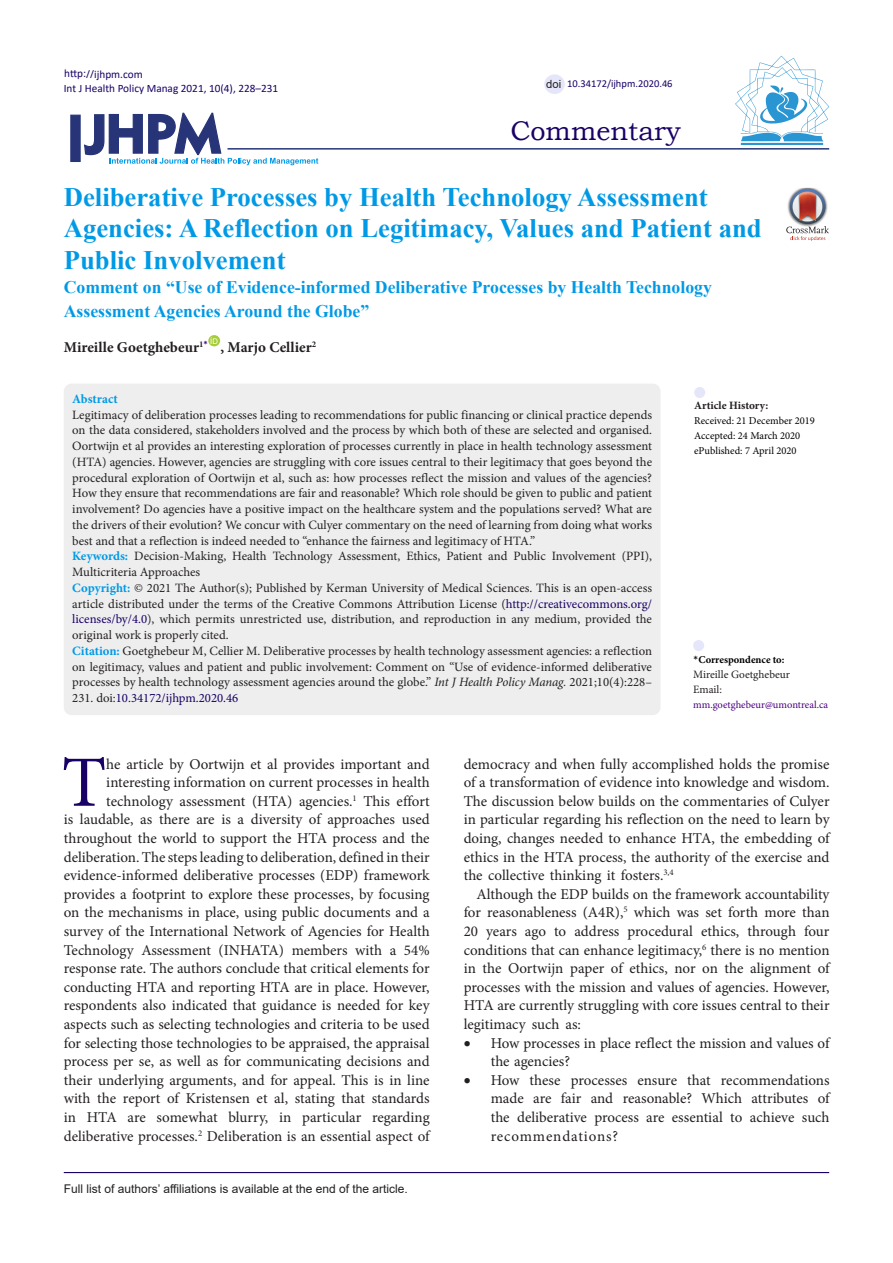
<style>
.page{position:relative;width:893px;height:1263px;background:#fff}
.page>*{position:absolute;margin:0;border:0;box-sizing:border-box;transform-origin:0 0}
.t1{font:72.3px "Minion Pro";color:#190066}
.t2{font:27px "Bookman Old Style";color:#190066}
.Default{font:700 26.7px/31.5px "Times New Roman";color:#0099e5}
.Default-2{font:700 17.7px/24px "Times New Roman";color:#0099e5}
.t3{font:15px/18.6px "Minion Pro";color:#231f20;text-align:justify}
.Default-3{font:700 15px "Minion Pro";color:#231f20}
.t4{font:12.75px/15.8px "Minion Pro";color:#231f20;text-align:justify}
.Default-4{font:700 12.75px "Minion Pro";color:#0099e5}
.t5{font:12px "Arial";color:#231f20}
.t6{font:11.25px "Calibri";color:#190066}
.t7{font:11.25px "Minion Pro";color:#231f20}
.t8{font:700 11.25px "Minion Pro";color:#231f20}
.t9{font:11.25px "Arial";color:#231f20}
.t10{font:10.5px "Minion Pro";color:#000}
.t11{font:10.5px "Minion Pro";color:#4b0082}
.t12{font:10.5px "Calibri";color:#190066}
.t13{font:700 10.5px "Minion Pro";color:#000}
.t14{font:7.8px "Arial";color:#fff}
.s1{font-weight:700;color:#0099e5}
.s2{color:#190066}
.s3{font-style:italic}
.s4{font-family:"Calibri";font-weight:400}
</style>
<div class="page">
<svg style="left:84px;top:112px;width:234px;height:53px"></svg>
<div style="left:70px;top:115px;width:11px;height:47px;background:#273578;border:1px solid #273578"></div>
<div style="left:208px;top:335px;width:12px;height:11px;background:#a6ce39;border-radius:50%"></div>
<hr style="left:227px;top:148px;width:602px;height:2px;background:#273578">
<div style="left:64px;top:384px;width:596px;height:331px;background:#eee;border-radius:8px"></div>
<div style="left:694px;top:387px;width:11px;height:11px;background:#e6e6fa;border-radius:50%"></div>
<hr style="left:64px;top:1172px;width:765px;height:1px;background:#190066">
<hr style="left:741px;top:143px;width:82px;height:2px;background:#2995d2">
<svg style="left:735px;top:56px;width:94px;height:85px"></svg>
<div style="left:544px;top:74px;width:21px;height:20px;background:#e6e6fa;border-radius:50%"></div>
<img style="left:798px;top:188px;width:18px;height:1px">
<svg style="left:786px;top:189px;width:43px;height:52px"></svg>
<div style="left:693px;top:640px;width:11px;height:11px;background:#e6e6fa;border-radius:50%"></div>
<p class="t6" style="left:64px;top:66px;width:80px">http://ijhpm.com</p>
<p class="t6" style="left:64px;top:81px;width:216px">Int J Health Policy Manag 2021, 10(4), 228–231</p>
<p class="t9" style="left:546px;top:76px;width:17px">doi</p>
<p class="t12" style="left:567px;top:76px;width:107px">10.34172/ijhpm.2020.46</p>
<p class="t2" style="left:510px;top:113px;width:172px">Commentary</p>
<p class="Default" style="left:64px;top:180px;width:699px">Deliberative Processes by Health Technology Assessment<br>Agencies: A Reflection on Legitimacy, Values and Patient and<br>Public Involvement</p>
<p class="Default-2" style="left:64px;top:274px;width:650px">Comment on “Use of Evidence-informed Deliberative Processes by Health Technology<br>Assessment Agencies Around the Globe”</p>
<p class="Default-3" style="left:64px;top:336px;width:146px">Mireille Goetghebeur<sup>1</sup><sup>*</sup></p>
<p class="t14" style="left:210px;top:336px;width:9px">ID</p>
<p class="Default-3" style="left:220px;top:336px;width:97px">, Marjo Cellier<sup>2</sup></p>
<p class="Default-4" style="left:72px;top:390px;width:47px">Abstract</p>
<p class="t4" style="left:72px;top:407px;width:581px">Legitimacy of deliberation processes leading to recommendations for public financing or clinical practice depends on the data considered, stakeholders involved and the process by which both of these are selected and organised.<br>Oortwijn et al provides an interesting exploration of processes currently in place in health technology assessment (HTA) agencies. However, agencies are struggling with core issues central to their legitimacy that goes beyond the procedural exploration of Oortwijn et al, such as: how processes reflect the mission and values of the agencies?<br>How they ensure that recommendations are fair and reasonable? Which role should be given to public and patient involvement? Do agencies have a positive impact on the healthcare system and the populations served? What are the drivers of their evolution? We concur with Culyer commentary on the need of learning from doing what works best and that a reflection is indeed needed to “enhance the fairness and legitimacy of HTA.”</p>
<p class="t4" style="left:72px;top:548px;width:581px"><span class="s1">Keywords:</span> Decision-Making, Health Technology Assessment, Ethics, Patient and Public Involvement (PPI),<br>Multicriteria Approaches</p>
<p class="t4" style="left:72px;top:580px;width:581px"><span class="s1">Copyright:</span> © 2021 The Author(s); Published by Kerman University of Medical Sciences. This is an open-access article distributed under the terms of the Creative Commons Attribution License (<span class="s2">http://creativecommons.org/ licenses/by/4.0</span>), which permits unrestricted use, distribution, and reproduction in any medium, provided the original work is properly cited.</p>
<p class="t4" style="left:72px;top:643px;width:581px"><span class="s1">Citation:</span> Goetghebeur M, Cellier M. Deliberative processes by health technology assessment agencies: a reflection on legitimacy, values and patient and public involvement: Comment on “Use of evidence-informed deliberative processes by health technology assessment agencies around the globe.” <span class="s3">Int J Health Policy Manag.</span> 2021;10(4):228– 231. doi:<span class="s2">10.34172/ijhpm.2020.46</span></p>
<p class="t8" style="left:694px;top:397px;width:76px">Article History:</p>
<p class="t10" style="left:694px;top:413px;width:122px">Received: 21 December 2019</p>
<p class="t10" style="left:694px;top:428px;width:108px">Accepted: 24 March 2020</p>
<p class="t10" style="left:694px;top:443px;width:104px">ePublished: 7 April 2020</p>
<p class="t13" style="left:693px;top:652px;width:93px"><span class="s4">*</span>Correspondence to:</p>
<p class="t7" style="left:693px;top:667px;width:98px">Mireille Goetghebeur</p>
<p class="t7" style="left:693px;top:682px;width:30px">Email:</p>
<p class="t11" style="left:693px;top:698px;width:137px">mm.goetghebeur@umontreal.ca</p>
<p class="t1" style="left:62px;top:734px;width:46px">T</p>
<p class="t3" style="left:64px;top:754px;width:367px;text-align:right">he article by Oortwijn et al provides important and interesting information on current processes in health technology assessment (HTA) agencies.<sup>1</sup> This effort<br>is laudable, as there are is a diversity of approaches used throughout the world to support the HTA process and the deliberation. The steps leading to deliberation, defined in their evidence-informed deliberative processes (EDP) framework provides a footprint to explore these processes, by focusing on the mechanisms in place, using public documents and a survey of the International Network of Agencies for Health Technology Assessment (INHATA) members with a 54% response rate. The authors conclude that critical elements for conducting HTA and reporting HTA are in place. However, respondents also indicated that guidance is needed for key aspects such as selecting technologies and criteria to be used for selecting those technologies to be appraised, the appraisal process per se, as well as for communicating decisions and their underlying arguments, and for appeal. This is in line with the report of Kristensen et al, stating that standards in HTA are somewhat blurry, in particular regarding deliberative processes.<sup>2</sup> Deliberation is an essential aspect of</p>
<p class="t3" style="left:464px;top:754px;width:367px">democracy and when fully accomplished holds the promise of a transformation of evidence into knowledge and wisdom.<br>The discussion below builds on the commentaries of Culyer in particular regarding his reflection on the need to learn by doing, changes needed to enhance HTA, the embedding of ethics in the HTA process, the authority of the exercise and the collective thinking it fosters.<sup>3,4</sup></p>
<p class="t3" style="left:464px;top:885px;width:367px;text-indent:13px">Although the EDP builds on the framework accountability for reasonableness (A4R),<sup>5</sup> which was set forth more than 20 years ago to address procedural ethics, through four conditions that can enhance legitimacy,<sup>6</sup> there is no mention in the Oortwijn paper of ethics, nor on the alignment of processes with the mission and values of agencies. However, HTA are currently struggling with core issues central to their legitimacy such as:</p>
<p class="t3" style="left:491px;top:1033px;width:340px;text-indent:-27px">• How processes in place reflect the mission and values of the agencies?</p>
<p class="t3" style="left:491px;top:1071px;width:340px;text-indent:-27px">• How these processes ensure that recommendations made are fair and reasonable? Which attributes of the deliberative process are essential to achieve such recommendations?</p>
<p class="t5" style="left:64px;top:1180px;width:346px">Full list of authors’ affiliations is available at the end of the article.</p>
</div>
